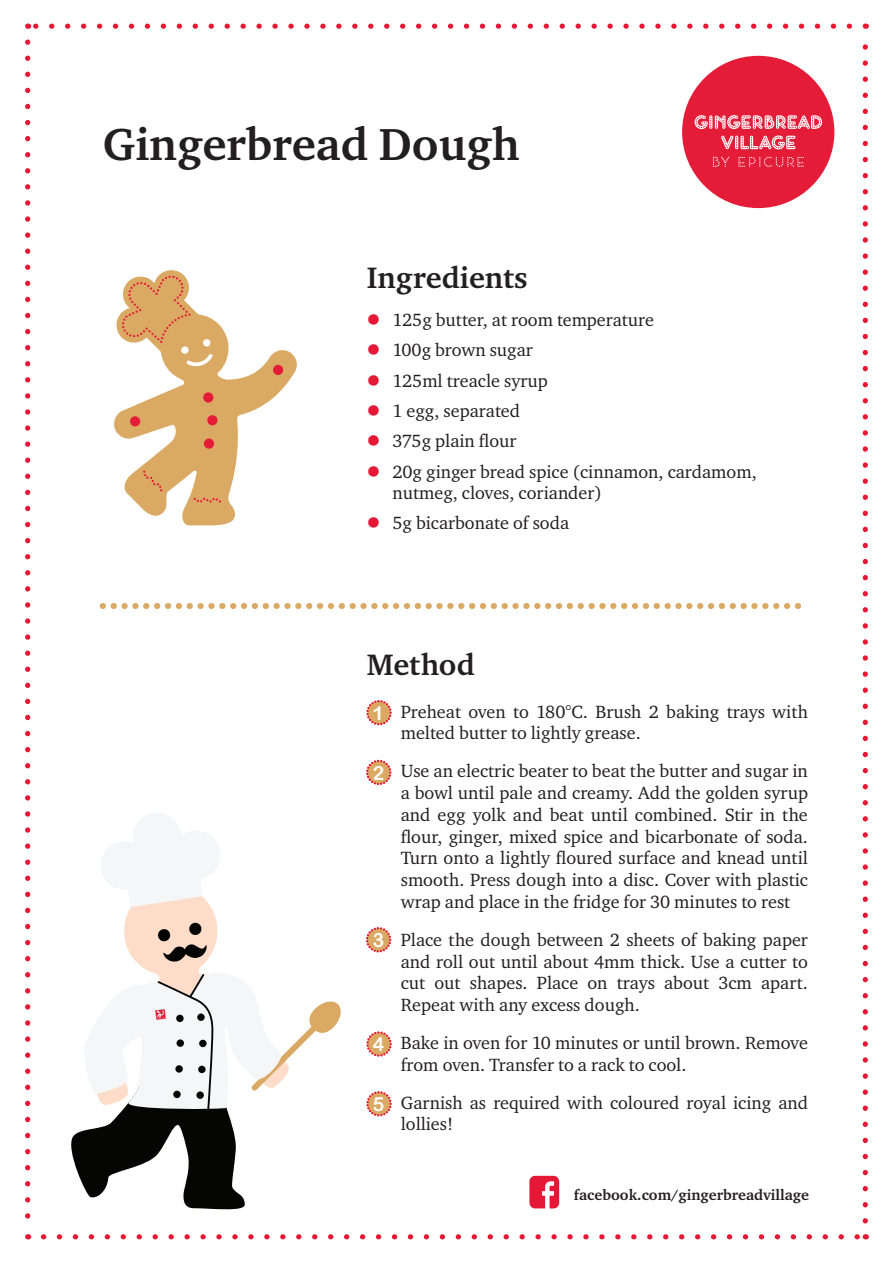
<style>
.page{position:relative;width:893px;height:1263px;background:#fff}
.page>*{position:absolute;margin:0;border:0;box-sizing:border-box;transform-origin:0 0}
.t1{font:700 46.05px "ITC Charter Com";color:#231f20}
.t2{font:700 30.3px "ITC Charter Com";color:#231f20}
.t3{font:19.35px "Arial Rounded MT Bold";color:#fff}
.t4{font:18.15px/21.8px "ITC Charter Com";color:#231f20}
.t5{font:700 15.15px "ITC Charter Com";color:#231f20}
</style>
<div class="page">
<div style="left:367px;top:701px;width:24px;height:23px;background:#daa963;border-radius:50%"></div>
<div style="left:366px;top:700px;width:26px;height:25px;border:2px dashed #e51836;border-radius:50%"></div>
<svg style="left:114px;top:270px;width:183px;height:255px"></svg>
<div style="left:203px;top:392px;width:10px;height:11px;background:#e41c38;border-radius:50%"></div>
<div style="left:130px;top:416px;width:10px;height:10px;background:#e41c38;border-radius:50%"></div>
<div style="left:273px;top:365px;width:10px;height:10px;background:#e41c38;border-radius:50%"></div>
<div style="left:204px;top:438px;width:10px;height:11px;background:#e41c38;border-radius:50%"></div>
<div style="left:207px;top:415px;width:10px;height:10px;background:#e41c38;border-radius:50%"></div>
<svg style="left:194px;top:498px;width:27px;height:5px"></svg>
<svg style="left:143px;top:471px;width:19px;height:20px"></svg>
<svg style="left:122px;top:276px;width:91px;height:90px"></svg>
<svg style="left:124px;top:907px;width:94px;height:64px;fill:#fdddc9"></svg>
<svg style="left:101px;top:813px;width:119px;height:94px"></svg>
<svg style="left:157px;top:922px;width:50px;height:40px;background:#ad9789"></svg>
<svg style="left:71px;top:971px;width:270px;height:239px"></svg>
<div style="left:367px;top:761px;width:23px;height:23px;background:#daa963;border-radius:50%"></div>
<div style="left:366px;top:760px;width:26px;height:25px;border:2px dashed #e51836;border-radius:50%"></div>
<div style="left:367px;top:928px;width:23px;height:23px;background:#daa963;border-radius:50%"></div>
<div style="left:366px;top:927px;width:25px;height:25px;border:2px dashed #e51836;border-radius:50%"></div>
<div style="left:367px;top:1032px;width:24px;height:24px;background:#daa963;border-radius:50%"></div>
<div style="left:366px;top:1031px;width:26px;height:26px;border:2px dashed #e51836;border-radius:50%"></div>
<div style="left:367px;top:1092px;width:24px;height:23px;background:#daa963;border-radius:50%"></div>
<div style="left:366px;top:1091px;width:26px;height:25px;border:2px dashed #e51836;border-radius:50%"></div>
<div style="left:682px;top:56px;width:152px;height:152px;background:#e41c38;border-radius:50%"></div>
<svg style="left:738px;top:157px;width:66px;height:10px"></svg>
<svg style="left:713px;top:157px;width:16px;height:10px"></svg>
<svg style="left:695px;top:115px;width:127px;height:14px"></svg>
<svg style="left:721px;top:135px;width:75px;height:14px"></svg>
<svg style="left:103px;top:603px;width:698px;height:6px"></svg>
<svg style="left:43px;top:1234px;width:814px;height:5px"></svg>
<svg style="left:36px;top:24px;width:813px;height:5px"></svg>
<svg style="left:25px;top:42px;width:5px;height:1197px"></svg>
<svg style="left:863px;top:24px;width:5px;height:1197px"></svg>
<svg style="left:529px;top:1176px;width:30px;height:33px"></svg>
<h1 class="t1" style="left:103px;top:116px;width:418px">Gingerbread Dough</h1>
<h2 class="t2" style="left:367px;top:258px;width:162px">Ingredients</h2>
<p class="t4" style="left:392px;top:305px;width:366px;line-height:30.3px">125g butter, at room temperature<br>100g brown sugar<br>125ml treacle syrup<br>1 egg, separated<br>375g plain flour<br>20g ginger bread spice (cinnamon, cardamom,</p>
<p class="t4" style="left:392px;top:477px;width:211px;line-height:30.3px">nutmeg, cloves, coriander)<br>5g bicarbonate of soda</p>
<h2 class="t2" style="left:367px;top:646px;width:110px">Method</h2>
<p class="t4" style="left:401px;top:700px;width:409px">Preheat oven to 180°C. Brush 2 baking trays with melted butter to lightly grease.</p>
<p class="t4" style="left:401px;top:760px;width:409px;text-align:justify">Use an electric beater to beat the butter and sugar in a bowl until pale and creamy. Add the golden syrup and egg yolk and beat until combined. Stir in the flour, ginger, mixed spice and bicarbonate of soda.<br>Turn onto a lightly floured surface and knead until smooth. Press dough into a disc. Cover with plastic wrap and place in the fridge for 30 minutes to rest</p>
<p class="t4" style="left:401px;top:928px;width:409px;text-align:justify">Place the dough between 2 sheets of baking paper and roll out until about 4mm thick. Use a cutter to cut out shapes. Place on trays about 3cm apart.<br>Repeat with any excess dough.</p>
<p class="t4" style="left:401px;top:1032px;width:409px">Bake in oven for 10 minutes or until brown. Remove from oven. Transfer to a rack to cool.</p>
<p class="t4" style="left:401px;top:1091px;width:409px">Garnish as required with coloured royal icing and lollies!</p>
<p class="t3" style="left:373px;top:701px;width:13px">1</p>
<p class="t3" style="left:373px;top:761px;width:13px">2</p>
<p class="t3" style="left:373px;top:929px;width:13px">3</p>
<p class="t3" style="left:373px;top:1033px;width:13px">4</p>
<p class="t3" style="left:373px;top:1093px;width:13px">5</p>
<p class="t5" style="left:574px;top:1185px;width:237px">facebook.com/gingerbreadvillage</p>
</div>
